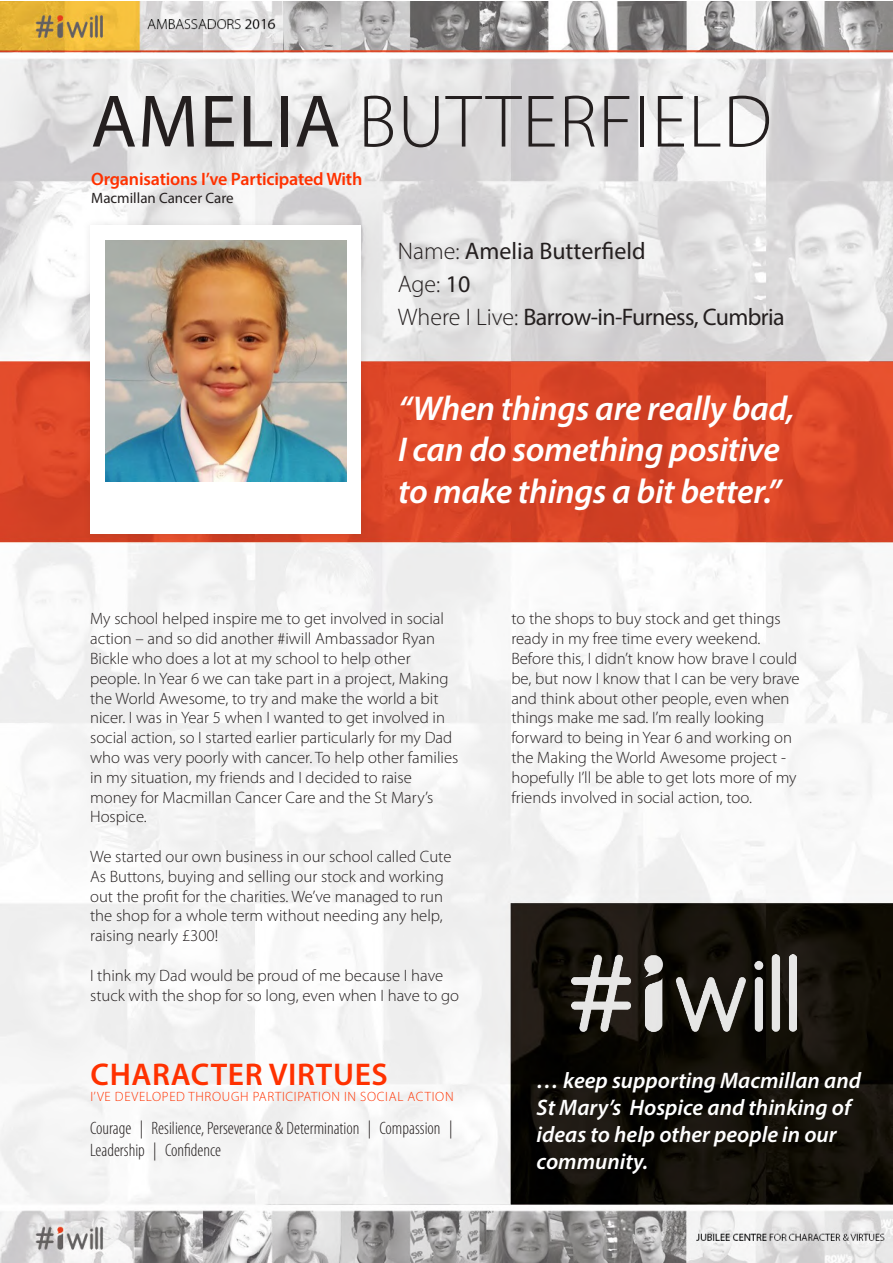
<style>
.page{position:relative;width:893px;height:1263px;background:#fff}
.page>*{position:absolute;margin:0;border:0;box-sizing:border-box;transform-origin:0 0}
.t1{font:300 75px "Myriad Pro";letter-spacing:.02em;color:#241f1f}
.t2{font:italic 600 34.5px/41.4px "Myriad Pro";letter-spacing:-.01em;color:#fff}
.t3{font:600 31.5px "Myriad Pro";letter-spacing:.02em;color:#ff3100}
.t4{font:24px/33px "Myriad Pro";letter-spacing:-.02em;color:#241f1f}
.t5{font:italic 600 22.5px/27px "Myriad Pro";color:#fff}
.t6{font:300 condensed 18px/21.6px "Myriad Pro";color:#241f1f}
.t7{font:600 18px "Myriad Pro";letter-spacing:-.01em;color:#ff3100}
.t8{font:300 16.5px/19.8px "Myriad Pro";color:#241f1f}
.t9{font:15px "Myriad Pro";color:#241f1f}
.t10{font:300 13.5px "Myriad Pro";letter-spacing:.05em;color:#ff3100}
.s1{font-weight:400}
.s2{font-weight:300}
</style>
<div class="page">
<img style="left:0;top:1px;width:892px;height:1262px">
<div style="left:82px;top:218px;width:288px;height:325px;background:#241f1f;opacity:.1"></div>
<div style="left:90px;top:225px;width:271px;height:309px;background:#fff"></div>
<img style="left:106px;top:240px;width:241px;height:241px">
<img style="left:571px;top:955px;width:225px;height:76px">
<h1 class="t1" style="left:91px;top:76px;width:682px"><span class="s1">AMELIA</span> BUTTERFIELD</h1>
<p class="t7" style="left:91px;top:167px;width:273px">Organisations I’ve Participated With</p>
<p class="t9" style="left:91px;top:188px;width:144px">Macmillan Cancer Care</p>
<h3 class="t4" style="left:398px;top:234px;width:388px"><span class="s2">Name:</span> Amelia Butterfield<br><span class="s2">Age:</span> 10<br><span class="s2">Where I Live:</span> Barrow-in-Furness, Cumbria</h3>
<h2 class="t2" style="left:398px;top:387px;width:398px">“When things are really bad,<br>I can do something positive to make things a bit better.”</h2>
<p class="t8" style="left:90px;top:609px;width:370px">My school helped inspire me to get involved in social action – and so did another #iwill Ambassador Ryan Bickle who does a lot at my school to help other people. In Year 6 we can take part in a project, Making the World Awesome, to try and make the world a bit nicer. I was in Year 5 when I wanted to get involved in social action, so I started earlier particularly for my Dad who was very poorly with cancer. To help other families in my situation, my friends and I decided to raise money for Macmillan Cancer Care and the St Mary’s Hospice.</p>
<p class="t8" style="left:90px;top:846px;width:363px">We started our own business in our school called Cute As Buttons, buying and selling our stock and working out the profit for the charities. We’ve managed to run the shop for a whole term without needing any help, raising nearly £300!</p>
<p class="t8" style="left:90px;top:965px;width:371px">I think my Dad would be proud of me because I have stuck with the shop for so long, even when I have to go</p>
<h3 class="t3" style="left:91px;top:1054px;width:299px">CHARACTER VIRTUES</h3>
<p class="t10" style="left:90px;top:1089px;width:365px">I’VE DEVELOPED THROUGH PARTICIPATION IN SOCIAL ACTION</p>
<p class="t6" style="left:90px;top:1117px;width:364px">Courage | Resilience, Perseverance &amp; Determination | Compassion |<br>Leadership | Confidence</p>
<p class="t8" style="left:511px;top:609px;width:290px">to the shops to buy stock and get things ready in my free time every weekend.<br>Before this, I didn’t know how brave I could be, but now I know that I can be very brave and think about other people, even when things make me sad. I’m really looking forward to being in Year 6 and working on the Making the World Awesome project - hopefully I’ll be able to get lots more of my friends involved in social action, too.</p>
<h3 class="t5" style="left:537px;top:1066px;width:326px">… keep supporting Macmillan and<br>St Mary’s Hospice and thinking of ideas to help other people in our community.</h3>
</div>
